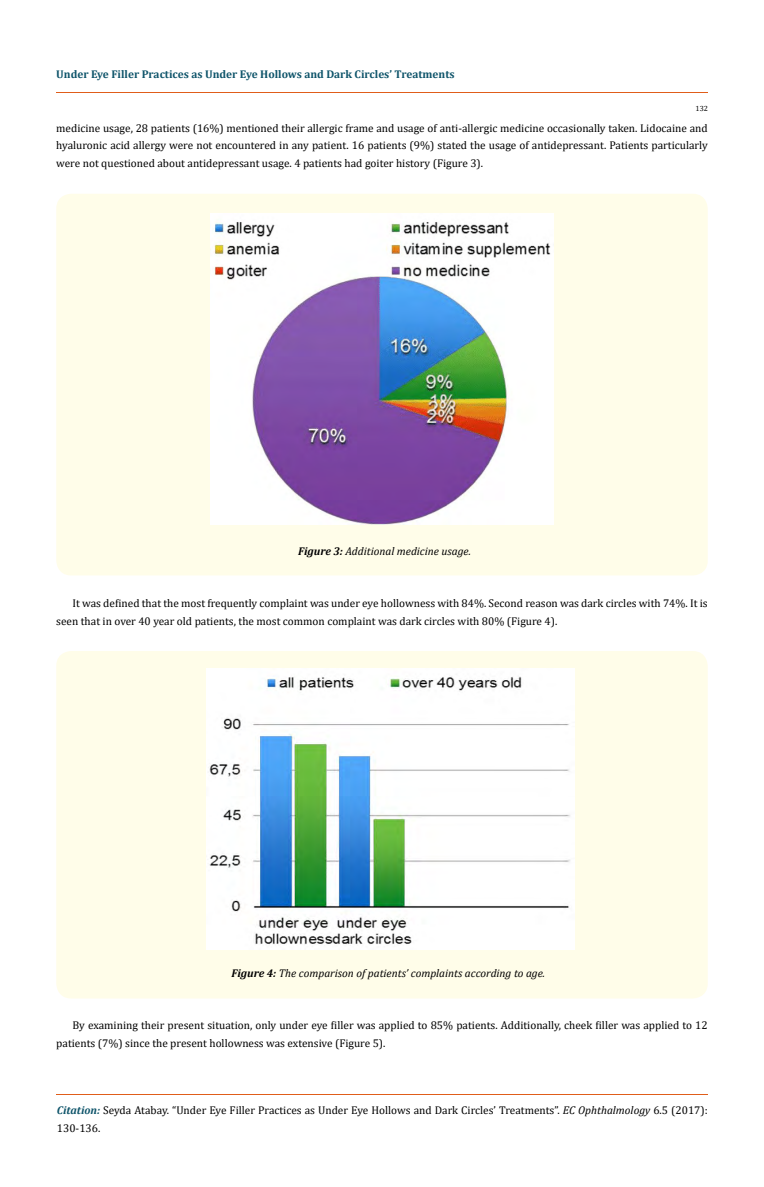
<style>
.page{position:relative;width:764px;height:1187px;background:#fff}
.page>*{position:absolute;margin:0;border:0;box-sizing:border-box;transform-origin:0 0}
.t1{font:11.25px/17.5px "Cambria";color:#000}
.t2{font:italic 11.25px "Cambria";color:#000}
.t3{font:700 11.25px "Cambria";color:#0e546a}
.t4{font:7.5px "Cambria";color:#000}
.s1{font-weight:700}
.s2{font-weight:700;font-style:italic;color:#0e546a}
.s3{font-style:italic}
</style>
<div class="page">
<hr style="left:56px;top:92px;width:652px;height:1px;background:#e05d1a">
<hr style="left:56px;top:1093px;width:652px;height:1px;background:#e05d1a">
<div style="left:56px;top:194px;width:652px;height:381px;background:#fffde9;border-radius:15px"></div>
<img style="left:210px;top:214px;width:344px;height:310px">
<div style="left:56px;top:651px;width:652px;height:347px;background:#fffde9;border-radius:15px"></div>
<img style="left:206px;top:668px;width:368px;height:281px">
<p class="t3" style="left:56px;top:66px;width:400px">Under Eye Filler Practices as Under Eye Hollows and Dark Circles’ Treatments</p>
<p class="t4" style="left:695px;top:104px;width:14px">132</p>
<p class="t1" style="left:56px;top:119px;width:653px;text-align:justify">medicine usage, 28 patients (16%) mentioned their allergic frame and usage of anti-allergic medicine occasionally taken. Lidocaine and hyaluronic acid allergy were not encountered in any patient. 16 patients (9%) stated the usage of antidepressant. Patients particularly were not questioned about antidepressant usage. 4 patients had goiter history (Figure 3).</p>
<p class="t2" style="left:298px;top:543px;width:174px"><span class="s1">Figure 3:</span> Additional medicine usage.</p>
<p class="t1" style="left:56px;top:594px;width:653px;text-indent:16px">It was defined that the most frequently complaint was under eye hollowness with 84%. Second reason was dark circles with 74%. It is seen that in over 40 year old patients, the most common complaint was dark circles with 80% (Figure 4).</p>
<p class="t2" style="left:231px;top:964px;width:315px"><span class="s1">Figure 4:</span> The comparison of patients’ complaints according to age.</p>
<p class="t1" style="left:56px;top:1016px;width:653px;text-indent:16px">By examining their present situation, only under eye filler was applied to 85% patients. Additionally, cheek filler was applied to 12 patients (7%) since the present hollowness was extensive (Figure 5).</p>
<p class="t1" style="left:57px;top:1101px;width:652px"><span class="s2">Citation:</span> Seyda Atabay. “Under Eye Filler Practices as Under Eye Hollows and Dark Circles’ Treatments”. <span class="s3">EC Ophthalmology</span> 6.5 (2017):<br>130-136.</p>
</div>
